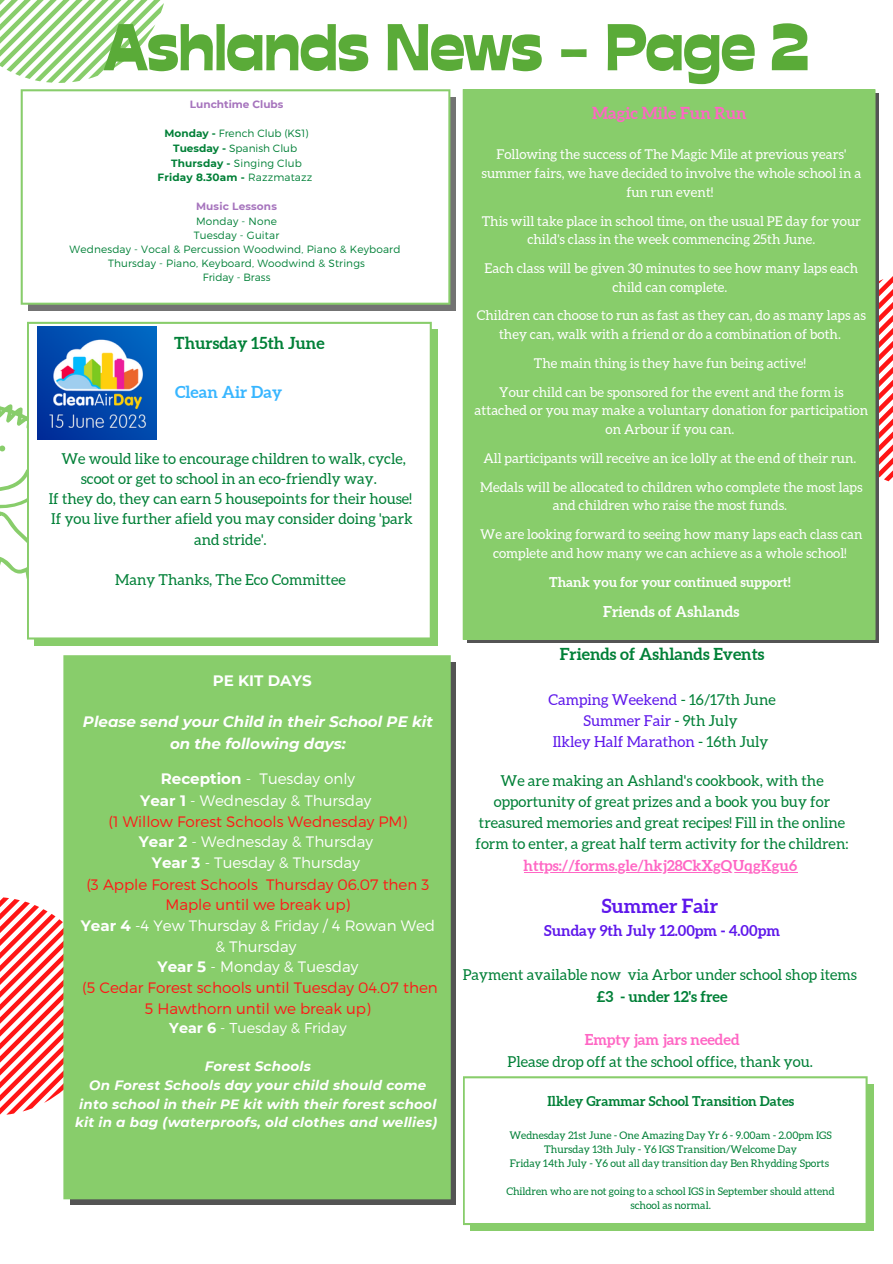
<style>
.page{position:relative;width:893px;height:1264px;background:#fff}
.page>*{position:absolute;margin:0;border:0;box-sizing:border-box;transform-origin:0 0}
.t1{font:66px "Stadio Now Novarese";letter-spacing:-.025em;color:#5aab38}
.t2{font:700 19.5px "Aleo";color:#5e17eb}
.t3{font:700 16.5px "Aleo";color:#008037}
.t4{font:700 16.5px "Aleo";color:#ff66c4}
.t5{font:700 16.5px "Aleo";color:#38b6ff}
.t6{font:300 15.15px/20.4px "Montserrat";color:#ff1616;text-align:center}
.t7{font:300 15.15px/21.3px "Montserrat";color:#fff;text-align:center}
.t8{font:italic 700 15.15px/21.3px "Montserrat";color:#fff;text-align:center}
.t9{font:700 15.15px "Montserrat";color:#fff}
.t10{font:15px/21.3px "Aleo";color:#008037;text-align:center}
.t11{font:15px "Aleo";color:#5e17eb}
.t12{font:700 15px "Aleo";color:#5e17eb}
.t13{font:700 15px "Aleo";color:#ff66c4}
.t14{font:700 15px "Aleo";color:#fefefe}
.t15{font:300 14.4px "Montserrat";color:#fff}
.t16{font:13.5px/18.8px "Aleo";color:#fefefe;text-align:center}
.t17{font:italic 700 13.5px/18.6px "Montserrat";letter-spacing:.015em;color:#fff;text-align:center}
.t18{font:700 13.5px "Aleo";color:#008037}
.t19{font:700 13.5px "Aleo";color:#fefefe}
.t20{font:10.5px/14px "Aleo";color:#008037;text-align:center}
.t21{font:300 10.5px "Montserrat";letter-spacing:.015em;color:#008037}
.t22{font:700 10.5px "Montserrat";color:#a674bd}
.t23{font:700 10.5px "Montserrat";letter-spacing:.015em;color:#008037}
.s1{font-weight:700}
.s2{font-weight:300}
.s3{color:#008037}
.s4{font-weight:700;color:#ff66c4}
</style>
<div class="page">
<svg style="left:878px;top:270px;width:14px;height:218px"></svg>
<svg style="left:0;top:897px;width:63px;height:218px"></svg>
<svg style="left:0;top:0;width:164px;height:83px"></svg>
<div style="left:71px;top:662px;width:385px;height:542px;background:#545454"></div>
<div style="left:63px;top:655px;width:388px;height:544px;background:#88cd6b"></div>
<svg style="left:0;top:404px;width:79px;height:294px"></svg>
<div style="left:470px;top:1084px;width:403px;height:146px;background:#88cd6b"></div>
<div style="left:463px;top:1076px;width:404px;height:148px;background:#fff"></div>
<div style="left:29px;top:97px;width:427px;height:213px;background:#737373"></div>
<div style="left:21px;top:89px;width:429px;height:216px;background:#fff"></div>
<div style="left:462px;top:89px;width:413px;height:550px;background:#88cd6b"></div>
<div style="left:35px;top:330px;width:402px;height:315px;background:#88cd6b"></div>
<div style="left:27px;top:322px;width:405px;height:317px;background:#fff"></div>
<img style="left:38px;top:326px;width:119px;height:114px">
<hr style="left:523px;top:871px;width:274px;height:1px;background:#ff66c4">
<p class="t1" style="left:103px;top:8px;width:707px">Ashlands News - Page 2</p>
<p class="t22" style="left:190px;top:98px;width:95px">Lunchtime Clubs</p>
<p class="t21" style="left:165px;top:127px;width:145px"><span class="s1">Monday -</span> French Club (KS1)</p>
<p class="t21" style="left:173px;top:141px;width:125px"><span class="s1">Tuesday -</span> Spanish Club</p>
<p class="t21" style="left:171px;top:156px;width:132px"><span class="s1">Thursday -</span> Singing Club</p>
<p class="t23" style="left:158px;top:171px;width:156px">Friday 8.30am - <span class="s2">Razzmatazz</span></p>
<p class="t22" style="left:196px;top:200px;width:82px">Music Lessons</p>
<p class="t21" style="left:196px;top:214px;width:82px">Monday - None</p>
<p class="t21" style="left:194px;top:228px;width:87px">Tuesday - Guitar</p>
<p class="t21" style="left:70px;top:242px;width:332px">Wednesday - Vocal &amp; Percussion Woodwind, Piano &amp; Keyboard</p>
<p class="t21" style="left:108px;top:257px;width:258px">Thursday - Piano, Keyboard, Woodwind &amp; Strings</p>
<p class="t21" style="left:203px;top:271px;width:69px">Friday - Brass</p>
<p class="t3" style="left:174px;top:333px;width:152px">Thursday 15th June</p>
<p class="t5" style="left:175px;top:383px;width:108px">Clean Air Day</p>
<p class="t10" style="left:81px;top:448px;width:326px;line-height:20.2px;text-align:left;text-indent:-19px">We would like to encourage children to walk, cycle, scoot or get to school in an eco-friendly way.</p>
<p class="t10" style="left:49px;top:488px;width:365px">If they do, they can earn 5 housepoints for their house!</p>
<p class="t10" style="left:51px;top:509px;width:363px;line-height:20.2px">If you live further afield you may consider doing 'park and stride'.</p>
<p class="t10" style="left:115px;top:569px;width:232px">Many Thanks, The Eco Committee</p>
<p class="t9" style="left:213px;top:671px;width:100px">PE KIT DAYS</p>
<p class="t8" style="left:83px;top:711px;width:351px">Please send your Child in their School PE kit on the following days:</p>
<p class="t7" style="left:161px;top:767px;width:196px"><span class="s1">Reception</span> - Tuesday only</p>
<p class="t7" style="left:140px;top:788px;width:233px"><span class="s1">Year 1</span> - Wednesday &amp; Thursday</p>
<p class="t6" style="left:109px;top:810px;width:300px">(1 Willow Forest Schools Wednesday PM)</p>
<p class="t7" style="left:139px;top:830px;width:236px"><span class="s1">Year 2</span> - Wednesday &amp; Thursday</p>
<p class="t7" style="left:152px;top:851px;width:209px"><span class="s1">Year 3</span> - Tuesday &amp; Thursday</p>
<p class="t6" style="left:86px;top:873px;width:344px">(3 Apple Forest Schools Thursday 06.07 then 3<br>Maple until we break up)</p>
<p class="t7" style="left:81px;top:913px;width:356px"><span class="s1">Year 4</span> -4 Yew Thursday &amp; Friday / 4 Rowan Wed &amp; Thursday</p>
<p class="t7" style="left:157px;top:955px;width:202px"><span class="s1">Year 5</span> - Monday &amp; Tuesday</p>
<p class="t6" style="left:82px;top:977px;width:357px">(5 Cedar Forest schools until Tuesday 04.07 then<br>5 Hawthorn until we break up)</p>
<p class="t15" style="left:169px;top:1018px;width:179px"><span class="s1">Year 6</span> - Tuesday &amp; Friday</p>
<p class="t17" style="left:205px;top:1057px;width:108px">Forest Schools</p>
<p class="t17" style="left:75px;top:1075px;width:363px">On Forest Schools day your child should come into school in their PE kit with their forest school kit in a bag (waterproofs, old clothes and wellies)</p>
<p class="t4" style="left:592px;top:103px;width:156px">Magic Mile Fun Run</p>
<p class="t16" style="left:481px;top:145px;width:381px">Following the success of The Magic Mile at previous years' summer fairs, we have decided to involve the whole school in a fun run event!</p>
<p class="t16" style="left:481px;top:211px;width:381px">This will take place in school time, on the usual PE day for your child's class in the week commencing 25th June.</p>
<p class="t16" style="left:484px;top:259px;width:375px">Each class will be given 30 minutes to see how many laps each child can complete.</p>
<p class="t16" style="left:477px;top:306px;width:390px">Children can choose to run as fast as they can, do as many laps as they can, walk with a friend or do a combination of both.</p>
<p class="t16" style="left:534px;top:354px;width:273px">The main thing is they have fun being active!</p>
<p class="t16" style="left:474px;top:382px;width:395px">Your child can be sponsored for the event and the form is attached or you may make a voluntary donation for participation on Arbour if you can.</p>
<p class="t16" style="left:483px;top:448px;width:374px">All participants will receive an ice lolly at the end of their run.</p>
<p class="t16" style="left:480px;top:477px;width:384px">Medals will be allocated to children who complete the most laps and children who raise the most funds.</p>
<p class="t16" style="left:480px;top:525px;width:384px">We are looking forward to seeing how many laps each class can complete and how many we can achieve as a whole school!</p>
<p class="t19" style="left:549px;top:574px;width:243px">Thank you for your continued support!</p>
<p class="t14" style="left:603px;top:603px;width:138px">Friends of Ashlands</p>
<p class="t3" style="left:559px;top:644px;width:206px">Friends of Ashlands Events</p>
<p class="t11" style="left:548px;top:691px;width:229px">Camping Weekend <span class="s3">- 16/17th June</span></p>
<p class="t11" style="left:583px;top:712px;width:155px">Summer Fair <span class="s3">- 9th July</span></p>
<p class="t11" style="left:552px;top:733px;width:217px">Ilkley Half Marathon <span class="s3">- 16th July</span></p>
<p class="t10" style="left:475px;top:769px;width:374px">We are making an Ashland's cookbook, with the opportunity of great prizes and a book you buy for treasured memories and great recipes! Fill in the online form to enter, a great half term activity for the children: <span class="s4">https://forms.gle/hkj28CkXgQUqgKgu6</span></p>
<p class="t2" style="left:601px;top:894px;width:118px">Summer Fair</p>
<p class="t12" style="left:544px;top:921px;width:237px">Sunday 9th July 12.00pm - 4.00pm</p>
<p class="t10" style="left:462px;top:963px;width:396px;line-height:22px">Payment available now via Arbor under school shop items <span class="s1">£3 - under 12's free</span></p>
<p class="t13" style="left:584px;top:1030px;width:156px">Empty jam jars needed</p>
<p class="t10" style="left:507px;top:1050px;width:307px">Please drop off at the school office, thank you.</p>
<p class="t18" style="left:547px;top:1093px;width:248px">Ilkley Grammar School Transition Dates</p>
<p class="t20" style="left:509px;top:1128px;width:324px">Wednesday 21st June - One Amazing Day Yr 6 - 9.00am - 2.00pm IGS</p>
<p class="t20" style="left:544px;top:1142px;width:254px">Thursday 13th July - Y6 IGS Transition/Welcome Day</p>
<p class="t20" style="left:510px;top:1156px;width:320px">Friday 14th July - Y6 out all day transition day Ben Rhydding Sports</p>
<p class="t20" style="left:506px;top:1184px;width:330px">Children who are not going to a school IGS in September should attend school as normal.</p>
</div>
